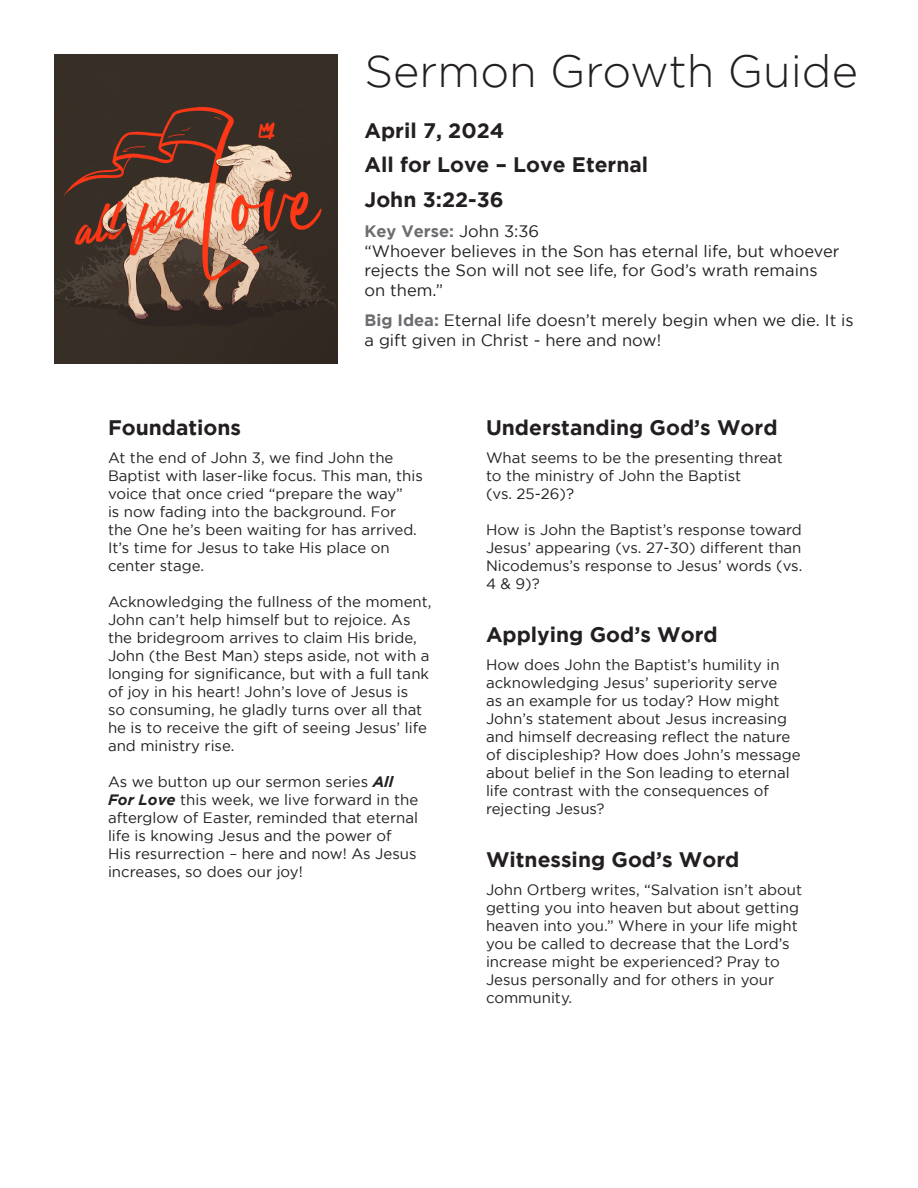
<style>
.page{position:relative;width:918px;height:1188px;background:#fff}
.page>*{position:absolute;margin:0;border:0;box-sizing:border-box;transform-origin:0 0}
.t1{font:300 45px "Gotham";color:#231f20}
.sub_header{font:700 21px "Gotham";color:#231f20}
.t2{font:16.5px/19.8px "Gotham";color:#231f20}
.t3{font:700 16.5px "Gotham";color:#6c6d70}
.body{font:15px/18px "Gotham";color:#231f20}
.s1{font-weight:400;color:#231f20}
.s2{font-weight:700;color:#6c6d70}
.s3{font-weight:700;font-style:italic}
</style>
<div class="page">
<img style="left:54px;top:54px;width:284px;height:310px">
<p class="t1" style="left:364px;top:46px;width:495px">Sermon Growth Guide</p>
<p class="sub_header" style="left:364px;top:118px;width:141px">April 7, 2024</p>
<p class="sub_header" style="left:364px;top:153px;width:285px">All for Love – Love Eternal</p>
<p class="sub_header" style="left:364px;top:187px;width:141px">John 3:22-36</p>
<p class="t3" style="left:364px;top:221px;width:176px">Key Verse: <span class="s1">John 3:36</span></p>
<p class="t2" style="left:364px;top:241px;width:477px">“Whoever believes in the Son has eternal life, but whoever rejects the Son will not see life, for God’s wrath remains on them.”</p>
<p class="t2" style="left:364px;top:310px;width:491px"><span class="s2">Big Idea:</span> Eternal life doesn’t merely begin when we die. It is a gift given in Christ - here and now!</p>
<p class="sub_header" style="left:108px;top:415px;width:135px">Foundations</p>
<p class="body" style="left:108px;top:449px;width:316px">At the end of John 3, we find John the Baptist with laser-like focus. This man, this voice that once cried “prepare the way”<br>is now fading into the background. For the One he’s been waiting for has arrived.<br>It’s time for Jesus to take His place on center stage.</p>
<p class="body" style="left:108px;top:593px;width:325px">Acknowledging the fullness of the moment, John can’t help himself but to rejoice. As the bridegroom arrives to claim His bride, John (the Best Man) steps aside, not with a longing for significance, but with a full tank of joy in his heart! John’s love of Jesus is<br>so consuming, he gladly turns over all that he is to receive the gift of seeing Jesus’ life and ministry rise.</p>
<p class="body" style="left:108px;top:773px;width:312px">As we button up our sermon series <span class="s3">All For Love</span> this week, we live forward in the afterglow of Easter, reminded that eternal life is knowing Jesus and the power of<br>His resurrection – here and now! As Jesus increases, so does our joy!</p>
<p class="sub_header" style="left:486px;top:415px;width:293px">Understanding God’s Word</p>
<p class="body" style="left:486px;top:449px;width:298px">What seems to be the presenting threat to the ministry of John the Baptist<br>(vs. 25-26)?</p>
<p class="body" style="left:486px;top:521px;width:318px;text-align:justify">How is John the Baptist’s response toward Jesus’ appearing (vs. 27-30) different than Nicodemus’s response to Jesus’ words (vs.<br>4 &amp; 9)?</p>
<p class="sub_header" style="left:486px;top:622px;width:233px">Applying God’s Word</p>
<p class="body" style="left:486px;top:656px;width:316px">How does John the Baptist’s humility in acknowledging Jesus’ superiority serve<br>as an example for us today? How might John’s statement about Jesus increasing and himself decreasing reflect the nature of discipleship? How does John’s message about belief in the Son leading to eternal life contrast with the consequences of rejecting Jesus?</p>
<p class="sub_header" style="left:486px;top:847px;width:255px">Witnessing God’s Word</p>
<p class="body" style="left:486px;top:881px;width:318px">John Ortberg writes, “Salvation isn’t about getting you into heaven but about getting heaven into you.” Where in your life might you be called to decrease that the Lord’s increase might be experienced? Pray to Jesus personally and for others in your community.</p>
</div>
